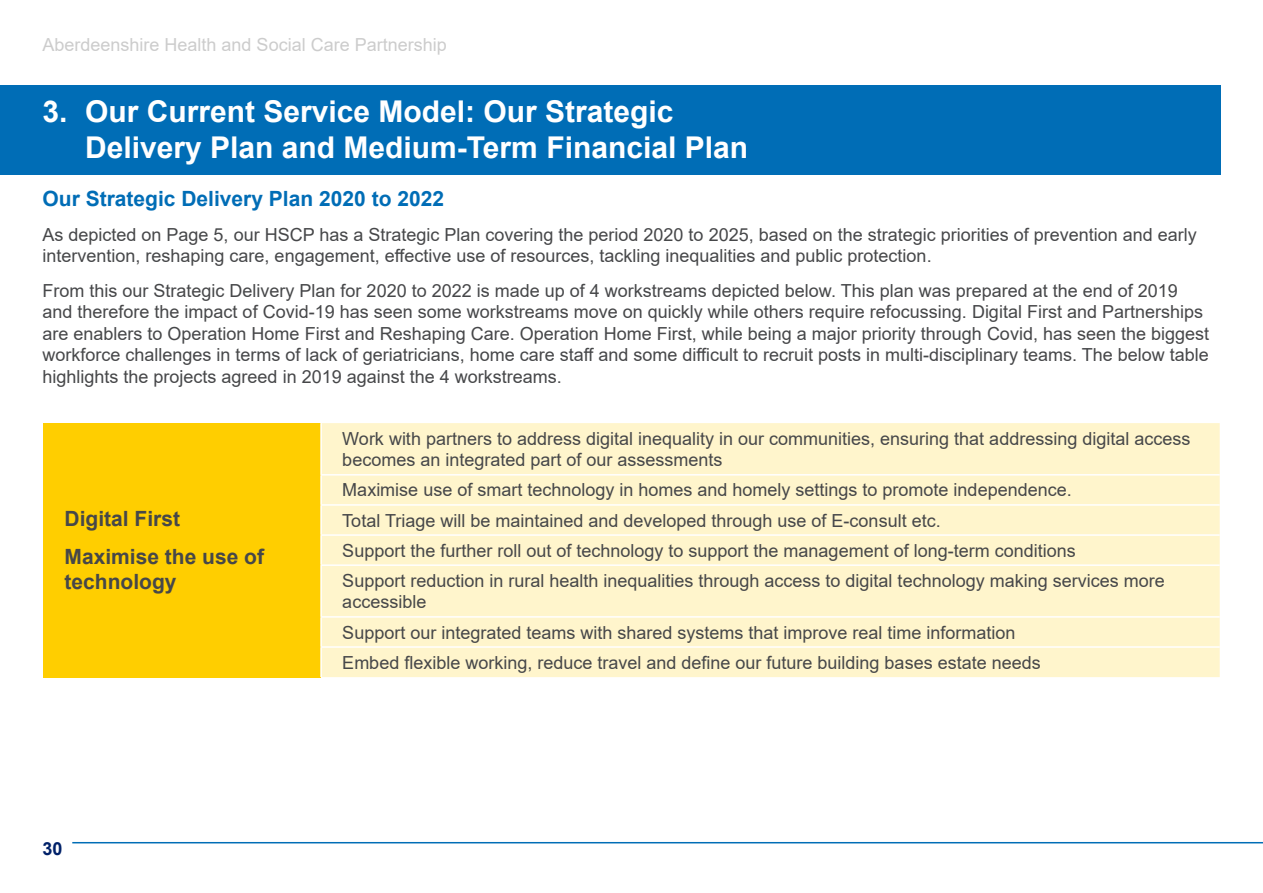
<style>
.page{position:relative;width:1263px;height:893px;background:#fff}
.page>*{position:absolute;margin:0;border:0;box-sizing:border-box;transform-origin:0 0}
.AHSCP_-_Section_Head{font:700 30px/36px "Arial";color:#fff}
.AHSC_-_WFP_-_Body_Te{font:700 21px/25.2px "Arial";color:#464749}
.AHSCP_-_WFP_-_Header{font:700 21px "Arial";color:#006db6}
.AHSC_-_WFP_-_Body_Te-2{font:18px/21.6px "Arial";color:#464749}
.t1{font:18px "Arial";color:#ccc}
.t2{font:700 18px "Arial";color:#012169}
</style>
<div class="page">
<hr style="left:72px;top:842px;width:1191px;height:1px;background:#006db6">
<div style="left:0;top:85px;width:1220px;height:90px;background:#006db6"></div>
<div style="left:43px;top:423px;width:278px;height:254px;background:#ffce00"></div>
<div style="left:322px;top:423px;width:898px;height:254px;background:#fff5cc"></div>
<hr style="left:320px;top:423px;width:2px;height:51px;background:#fff">
<hr style="left:320px;top:474px;width:900px;height:2px;background:#fff">
<hr style="left:320px;top:476px;width:2px;height:28px;background:#fff">
<hr style="left:320px;top:504px;width:900px;height:2px;background:#fff">
<hr style="left:320px;top:506px;width:2px;height:28px;background:#fff">
<hr style="left:320px;top:534px;width:900px;height:2px;background:#fff">
<hr style="left:320px;top:536px;width:2px;height:28px;background:#fff">
<hr style="left:320px;top:564px;width:900px;height:2px;background:#fff">
<hr style="left:320px;top:566px;width:2px;height:50px;background:#fff">
<hr style="left:320px;top:616px;width:900px;height:2px;background:#fff">
<hr style="left:320px;top:618px;width:2px;height:28px;background:#fff">
<hr style="left:320px;top:646px;width:900px;height:2px;background:#fff">
<hr style="left:320px;top:648px;width:2px;height:29px;background:#fff">
<p class="t1" style="left:43px;top:32px;width:406px">Aberdeenshire Health and Social Care Partnership</p>
<p class="AHSCP_-_Section_Head" style="left:85px;top:94px;width:664px;text-indent:-43px">3. Our Current Service Model: Our Strategic<br>Delivery Plan and Medium-Term Financial Plan</p>
<p class="AHSCP_-_WFP_-_Header" style="left:43px;top:184px;width:403px">Our Strategic Delivery Plan 2020 to 2022</p>
<p class="AHSC_-_WFP_-_Body_Te-2" style="left:43px;top:223px;width:1156px">As depicted on Page 5, our HSCP has a Strategic Plan covering the period 2020 to 2025, based on the strategic priorities of prevention and early intervention, reshaping care, engagement, effective use of resources, tackling inequalities and public protection.</p>
<p class="AHSC_-_WFP_-_Body_Te-2" style="left:43px;top:279px;width:1168px">From this our Strategic Delivery Plan for 2020 to 2022 is made up of 4 workstreams depicted below. This plan was prepared at the end of 2019 and therefore the impact of Covid-19 has seen some workstreams move on quickly while others require refocussing. Digital First and Partnerships are enablers to Operation Home First and Reshaping Care. Operation Home First, while being a major priority through Covid, has seen the biggest workforce challenges in terms of lack of geriatricians, home care staff and some difficult to recruit posts in multi-disciplinary teams. The below table highlights the projects agreed in 2019 against the 4 workstreams.</p>
<p class="AHSC_-_WFP_-_Body_Te" style="left:65px;top:506px;width:117px">Digital First</p>
<p class="AHSC_-_WFP_-_Body_Te" style="left:65px;top:544px;width:201px">Maximise the use of technology</p>
<p class="t2" style="left:43px;top:836px;width:22px">30</p>
<p class="AHSC_-_WFP_-_Body_Te-2" style="left:342px;top:427px;width:849px">Work with partners to address digital inequality in our communities, ensuring that addressing digital access becomes an integrated part of our assessments</p>
<p class="AHSC_-_WFP_-_Body_Te-2" style="left:342px;top:479px;width:731px">Maximise use of smart technology in homes and homely settings to promote independence.</p>
<p class="AHSC_-_WFP_-_Body_Te-2" style="left:342px;top:509px;width:600px">Total Triage will be maintained and developed through use of E-consult etc.</p>
<p class="AHSC_-_WFP_-_Body_Te-2" style="left:342px;top:539px;width:735px">Support the further roll out of technology to support the management of long-term conditions</p>
<p class="AHSC_-_WFP_-_Body_Te-2" style="left:342px;top:569px;width:824px">Support reduction in rural health inequalities through access to digital technology making services more accessible</p>
<p class="AHSC_-_WFP_-_Body_Te-2" style="left:342px;top:621px;width:675px">Support our integrated teams with shared systems that improve real time information</p>
<p class="AHSC_-_WFP_-_Body_Te-2" style="left:342px;top:651px;width:700px">Embed flexible working, reduce travel and define our future building bases estate needs</p>
</div>
